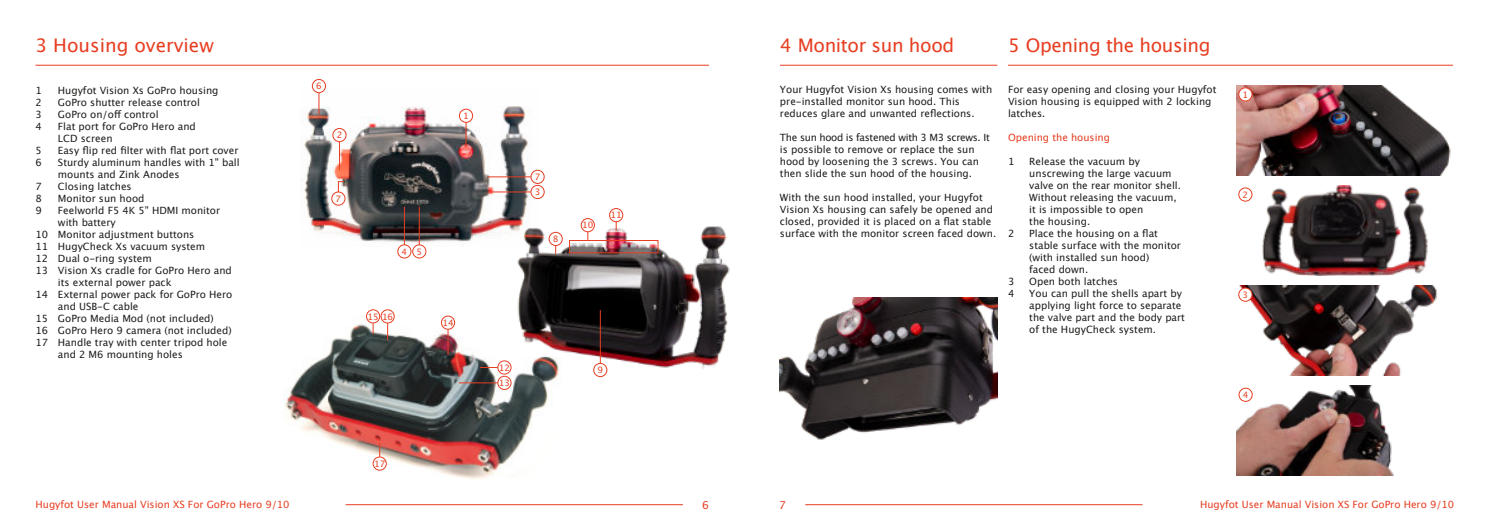
<style>
.page{position:relative;width:1489px;height:525px;background:#fff}
.page>*{position:absolute;margin:0;border:0;box-sizing:border-box;transform-origin:0 0}
.t1{font:18.75px "Lucida Grande";letter-spacing:-.02em;color:#e73e22}
.t2{font:18.75px "Lucida Grande";color:#e73e22}
.t3{font:10.75px "Lucida Grande";color:#e73e22}
.t4{font:10px/12px "Lucida Grande";color:#1d1d1b}
.t5{font:10px "Lucida Grande";color:#e73e22}
.t6{font:8.88px/15.4px "Lucida Grande";color:#e73e22}
</style>
<div class="page">
<hr style="left:805px;top:504px;width:337px;height:1px;background:#e73e22">
<hr style="left:345px;top:504px;width:338px;height:1px;background:#e73e22">
<img style="left:283px;top:309px;width:276px;height:170px">
<img style="left:300px;top:87px;width:239px;height:159px">
<svg style="left:466px;top:122px;width:1px;height:24px"></svg>
<svg style="left:379px;top:442px;width:1px;height:14px"></svg>
<svg style="left:387px;top:323px;width:1px;height:17px"></svg>
<svg style="left:448px;top:329px;width:1px;height:26px"></svg>
<hr style="left:489px;top:192px;width:42px;height:1px;background:#e73e22">
<hr style="left:487px;top:176px;width:44px;height:1px;background:#e73e22">
<svg style="left:339px;top:142px;width:1px;height:27px"></svg>
<hr style="left:404px;top:207px;width:1px;height:38px;background:#e73e22">
<hr style="left:419px;top:207px;width:1px;height:38px;background:#e73e22">
<svg style="left:319px;top:93px;width:1px;height:21px"></svg>
<div style="left:459px;top:109px;width:14px;height:13px;border:1px solid #e73e22;border-radius:50%"></div>
<div style="left:373px;top:456px;width:13px;height:14px;border:1px solid #e73e22;border-radius:50%"></div>
<div style="left:366px;top:309px;width:14px;height:14px;border:1px solid #e73e22;border-radius:50%"></div>
<div style="left:381px;top:309px;width:13px;height:14px;border:1px solid #e73e22;border-radius:50%"></div>
<div style="left:441px;top:316px;width:14px;height:13px;border:1px solid #e73e22;border-radius:50%"></div>
<div style="left:531px;top:185px;width:13px;height:14px;border:1px solid #e73e22;border-radius:50%"></div>
<div style="left:531px;top:170px;width:13px;height:13px;border:1px solid #e73e22;border-radius:50%"></div>
<div style="left:333px;top:128px;width:13px;height:14px;border:1px solid #e73e22;border-radius:50%"></div>
<div style="left:331px;top:192px;width:14px;height:13px;border:1px solid #e73e22;border-radius:50%"></div>
<div style="left:397px;top:244px;width:14px;height:14px;border:1px solid #e73e22;border-radius:50%"></div>
<div style="left:412px;top:244px;width:14px;height:14px;border:1px solid #e73e22;border-radius:50%"></div>
<div style="left:312px;top:79px;width:14px;height:14px;border:1px solid #e73e22;border-radius:50%"></div>
<img style="left:780px;top:297px;width:217px;height:143px">
<img style="left:1236px;top:85px;width:215px;height:90px">
<img style="left:1262px;top:185px;width:166px;height:90px">
<img style="left:1238px;top:285px;width:200px;height:90px">
<img style="left:1236px;top:385px;width:158px;height:90px">
<hr style="left:35px;top:65px;width:674px;height:1px;background:#e73e22">
<hr style="left:780px;top:65px;width:217px;height:1px;background:#e73e22">
<hr style="left:1007px;top:65px;width:445px;height:1px;background:#e73e22">
<div style="left:1238px;top:88px;width:13px;height:13px;background:#fff;border:1px solid #e73e22;border-radius:50%"></div>
<div style="left:1238px;top:288px;width:13px;height:13px;background:#fff;border:1px solid #e73e22;border-radius:50%"></div>
<div style="left:1238px;top:388px;width:14px;height:13px;background:#fff;border:1px solid #e73e22;border-radius:50%"></div>
<div style="left:1238px;top:188px;width:13px;height:13px;background:#fff;border:1px solid #e73e22;border-radius:50%"></div>
<svg style="left:338px;top:181px;width:6px;height:11px"></svg>
<svg style="left:480px;top:367px;width:17px;height:1px"></svg>
<hr style="left:459px;top:382px;width:38px;height:1px;background:#e73e22">
<div style="left:497px;top:360px;width:14px;height:14px;border:1px solid #e73e22;border-radius:50%"></div>
<div style="left:497px;top:376px;width:14px;height:13px;border:1px solid #e73e22;border-radius:50%"></div>
<img style="left:514px;top:223px;width:216px;height:151px">
<hr style="left:600px;top:310px;width:1px;height:53px;background:#e73e22">
<div style="left:581px;top:218px;width:13px;height:14px;border:1px solid #e73e22;border-radius:50%"></div>
<div style="left:593px;top:363px;width:14px;height:13px;border:1px solid #e73e22;border-radius:50%"></div>
<div style="left:549px;top:232px;width:13px;height:13px;border:1px solid #e73e22;border-radius:50%"></div>
<div style="left:609px;top:208px;width:14px;height:14px;border:1px solid #e73e22;border-radius:50%"></div>
<div style="left:569px;top:240px;width:89px;height:13px;border:1px solid #e73e22"></div>
<h1 class="t2" style="left:35px;top:38px;width:180px">3 Housing overview</h1>
<h1 class="t1" style="left:780px;top:38px;width:176px">4 Monitor sun hood</h1>
<h1 class="t1" style="left:1007px;top:38px;width:204px">5 Opening the housing</h1>
<p class="t4" style="left:35px;top:85px;width:8px">1</p>
<p class="t4" style="left:58px;top:85px;width:162px">Hugyfot Vision Xs GoPro housing</p>
<p class="t4" style="left:35px;top:97px;width:8px">2</p>
<p class="t4" style="left:58px;top:97px;width:143px">GoPro shutter release control</p>
<p class="t4" style="left:35px;top:109px;width:8px">3</p>
<p class="t4" style="left:58px;top:109px;width:102px">GoPro on/off control</p>
<p class="t4" style="left:35px;top:121px;width:8px">4</p>
<p class="t4" style="left:58px;top:121px;width:139px">Flat port for GoPro Hero and<br>LCD screen</p>
<p class="t4" style="left:35px;top:145px;width:8px">5</p>
<p class="t4" style="left:58px;top:145px;width:182px">Easy flip red filter with flat port cover</p>
<p class="t4" style="left:35px;top:157px;width:8px">6</p>
<p class="t4" style="left:58px;top:157px;width:183px">Sturdy aluminum handles with 1” ball mounts and Zink Anodes</p>
<p class="t4" style="left:35px;top:181px;width:8px">7</p>
<p class="t4" style="left:58px;top:181px;width:75px">Closing latches</p>
<p class="t4" style="left:35px;top:193px;width:8px">8</p>
<p class="t4" style="left:58px;top:193px;width:88px">Monitor sun hood</p>
<p class="t4" style="left:35px;top:205px;width:8px">9</p>
<p class="t4" style="left:58px;top:205px;width:164px">Feelworld F5 4K 5” HDMI monitor</p>
<p class="t4" style="left:58px;top:217px;width:59px">with battery</p>
<p class="t4" style="left:35px;top:229px;width:160px">10 Monitor adjustment buttons</p>
<p class="t4" style="left:35px;top:241px;width:171px">11 HugyCheck Xs vacuum system</p>
<p class="t4" style="left:35px;top:253px;width:118px">12 Dual o-ring system</p>
<p class="t4" style="left:35px;top:265px;width:198px">13 Vision Xs cradle for GoPro Hero and</p>
<p class="t4" style="left:58px;top:277px;width:115px">its external power pack</p>
<p class="t4" style="left:35px;top:289px;width:198px">14 External power pack for GoPro Hero</p>
<p class="t4" style="left:58px;top:301px;width:82px">and USB-C cable</p>
<p class="t4" style="left:35px;top:313px;width:180px">15 GoPro Media Mod (not included)</p>
<p class="t4" style="left:35px;top:325px;width:198px">16 GoPro Hero 9 camera (not included)</p>
<p class="t4" style="left:35px;top:337px;width:193px">17 Handle tray with center tripod hole</p>
<p class="t4" style="left:58px;top:349px;width:126px">and 2 M6 mounting holes</p>
<p class="t6" style="left:316px;top:79px;width:7px">6</p>
<p class="t4" style="left:780px;top:84px;width:214px">Your Hugyfot Vision Xs housing comes with pre-installed monitor sun hood. This reduces glare and unwanted reflections.</p>
<p class="t4" style="left:780px;top:132px;width:211px">The sun hood is fastened with 3 M3 screws. It is possible to remove or replace the sun hood by loosening the 3 screws. You can then slide the sun hood of the housing.</p>
<p class="t4" style="left:780px;top:192px;width:218px">With the sun hood installed, your Hugyfot Vision Xs housing can safely be opened and closed, provided it is placed on a flat stable surface with the monitor screen faced down.</p>
<p class="t4" style="left:1007px;top:84px;width:210px">For easy opening and closing your Hugyfot<br>Vision housing is equipped with 2 locking latches.</p>
<p class="t5" style="left:1007px;top:133px;width:104px">Opening the housing</p>
<p class="t4" style="left:1007px;top:156px;width:8px">1</p>
<p class="t4" style="left:1029px;top:156px;width:153px">Release the vacuum by unscrewing the large vacuum valve on the rear monitor shell.<br>Without releasing the vacuum, it is impossible to open<br>the housing.</p>
<p class="t4" style="left:1007px;top:228px;width:8px">2</p>
<p class="t4" style="left:1029px;top:228px;width:153px">Place the housing on a flat stable surface with the monitor (with installed sun hood)<br>faced down.</p>
<p class="t4" style="left:1007px;top:276px;width:8px">3</p>
<p class="t4" style="left:1029px;top:276px;width:90px">Open both latches</p>
<p class="t4" style="left:1007px;top:288px;width:8px">4</p>
<p class="t4" style="left:1029px;top:288px;width:157px">You can pull the shells apart by applying light force to separate the valve part and the body part of the HugyCheck system.</p>
<p class="t6" style="left:463px;top:109px;width:7px">1</p>
<p class="t6" style="left:336px;top:128px;width:7px">2</p>
<p class="t6" style="left:535px;top:170px;width:7px">7</p>
<p class="t6" style="left:535px;top:185px;width:7px">3</p>
<p class="t6" style="left:335px;top:191px;width:7px">7</p>
<p class="t6" style="left:610px;top:208px;width:13px">11</p>
<p class="t6" style="left:582px;top:218px;width:13px">10</p>
<p class="t6" style="left:553px;top:232px;width:7px">8</p>
<p class="t6" style="left:401px;top:244px;width:22px">4 5</p>
<p class="t6" style="left:367px;top:309px;width:27px">15 16</p>
<p class="t6" style="left:442px;top:315px;width:13px">14</p>
<p class="t6" style="left:374px;top:456px;width:13px">17</p>
<p class="t6" style="left:499px;top:360px;width:13px">12<br>13</p>
<p class="t6" style="left:597px;top:363px;width:7px">9</p>
<p class="t6" style="left:1242px;top:87px;width:7px">1</p>
<p class="t6" style="left:1242px;top:187px;width:7px">2</p>
<p class="t6" style="left:1242px;top:287px;width:7px">3</p>
<p class="t6" style="left:1242px;top:387px;width:7px">4</p>
<p class="t5" style="left:35px;top:500px;width:256px">Hugyfot User Manual Vision XS For GoPro Hero 9/10</p>
<p class="t3" style="left:702px;top:500px;width:8px">6</p>
<p class="t3" style="left:779px;top:500px;width:8px">7</p>
<p class="t5" style="left:1199px;top:500px;width:256px">Hugyfot User Manual Vision XS For GoPro Hero 9/10</p>
</div>
